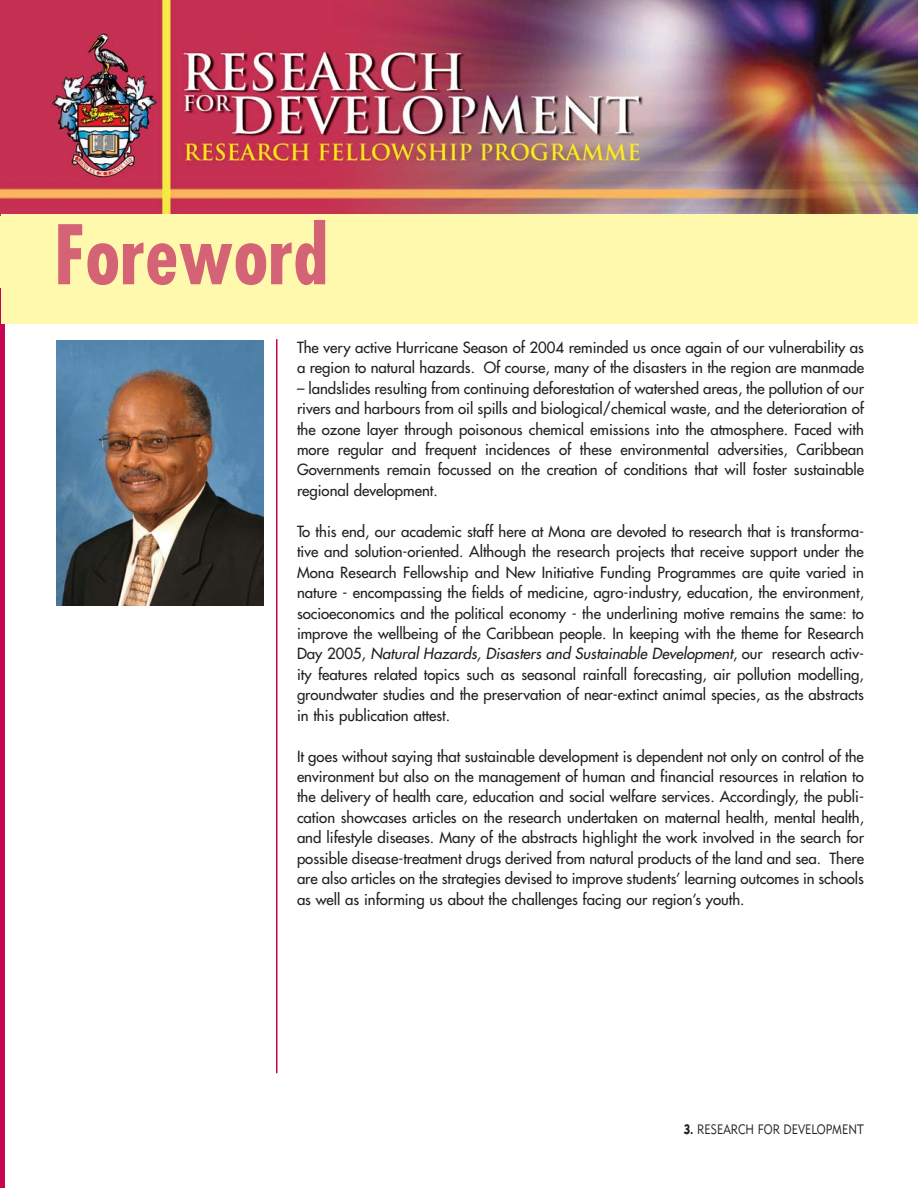
<style>
.page{position:relative;width:918px;height:1188px;background:#fff}
.page>*{position:absolute;margin:0;border:0;box-sizing:border-box;transform-origin:0 0}
.t1{font:700 condensed 79.65px "Futura";color:#d56376}
.t2{font:15px/20.4px "Futura";color:#231f20;text-align:justify}
.t3{font:13.5px "Geometric 415 BT Lite A";color:#231f20;scale:.85 1}
.s1{font-style:italic}
.s2{font-family:"Geometric 415 BT Black A"}
</style>
<div class="page">
<hr style="left:0;top:75px;width:4px;height:1113px;background:#c60651">
<img style="left:0;top:0;width:918px;height:216px">
<div style="left:1px;top:215px;width:917px;height:109px;background:#fff9ad"></div>
<img style="left:56px;top:341px;width:207px;height:265px">
<hr style="left:276px;top:339px;width:2px;height:734px;background:#c60651">
<hr style="left:0;top:217px;width:1px;height:71px;background:#fff9ad">
<h1 class="t1" style="left:54px;top:220px;width:275px">Foreword</h1>
<p class="t2" style="left:297px;top:338px;width:569px">The very active Hurricane Season of 2004 reminded us once again of our vulnerability as a region to natural hazards. Of course, many of the disasters in the region are manmade</p>
<p class="t2" style="left:297px;top:379px;width:569px">– landslides resulting from continuing deforestation of watershed areas, the pollution of our rivers and harbours from oil spills and biological/chemical waste, and the deterioration of the ozone layer through poisonous chemical emissions into the atmosphere. Faced with more regular and frequent incidences of these environmental adversities, Caribbean Governments remain focussed on the creation of conditions that will foster sustainable regional development.</p>
<p class="t2" style="left:297px;top:522px;width:569px">To this end, our academic staff here at Mona are devoted to research that is transforma&shy;tive and solution-oriented. Although the research projects that receive support under the Mona Research Fellowship and New Initiative Funding Programmes are quite varied in nature - encompassing the fields of medicine, agro-industry, education, the environment, socioeconomics and the political economy - the underlining motive remains the same: to improve the wellbeing of the Caribbean people. In keeping with the theme for Research D a y 2 0 0 5 , <span class="s1">Natural Hazards, Disasters and Sustainable Development</span>, o u r re s e a rc h a c t i v - ity features related topics such as seasonal rainfall forecasting, air pollution modelling, groundwater studies and the preservation of near-extinct animal species, as the abstracts in this publication attest.</p>
<p class="t2" style="left:297px;top:747px;width:569px">It goes without saying that sustainable development is dependent not only on control of the environment but also on the management of human and financial resources in relation to the delivery of health care, education and social welfare services. Accordingly, the publi&shy;cation showcases articles on the research undertaken on maternal health, mental health, and lifestyle diseases. Many of the abstracts highlight the work involved in the search for possible disease-treatment drugs derived from natural products of the land and sea. There are also articles on the strategies devised to improve students’ learning outcomes in schools as well as informing us about the challenges facing our region’s youth.</p>
<p class="t3" style="left:684px;top:1124px;width:214px"><span class="s2">3.</span> RESEARCH FOR DEVELOPMENT</p>
</div>
